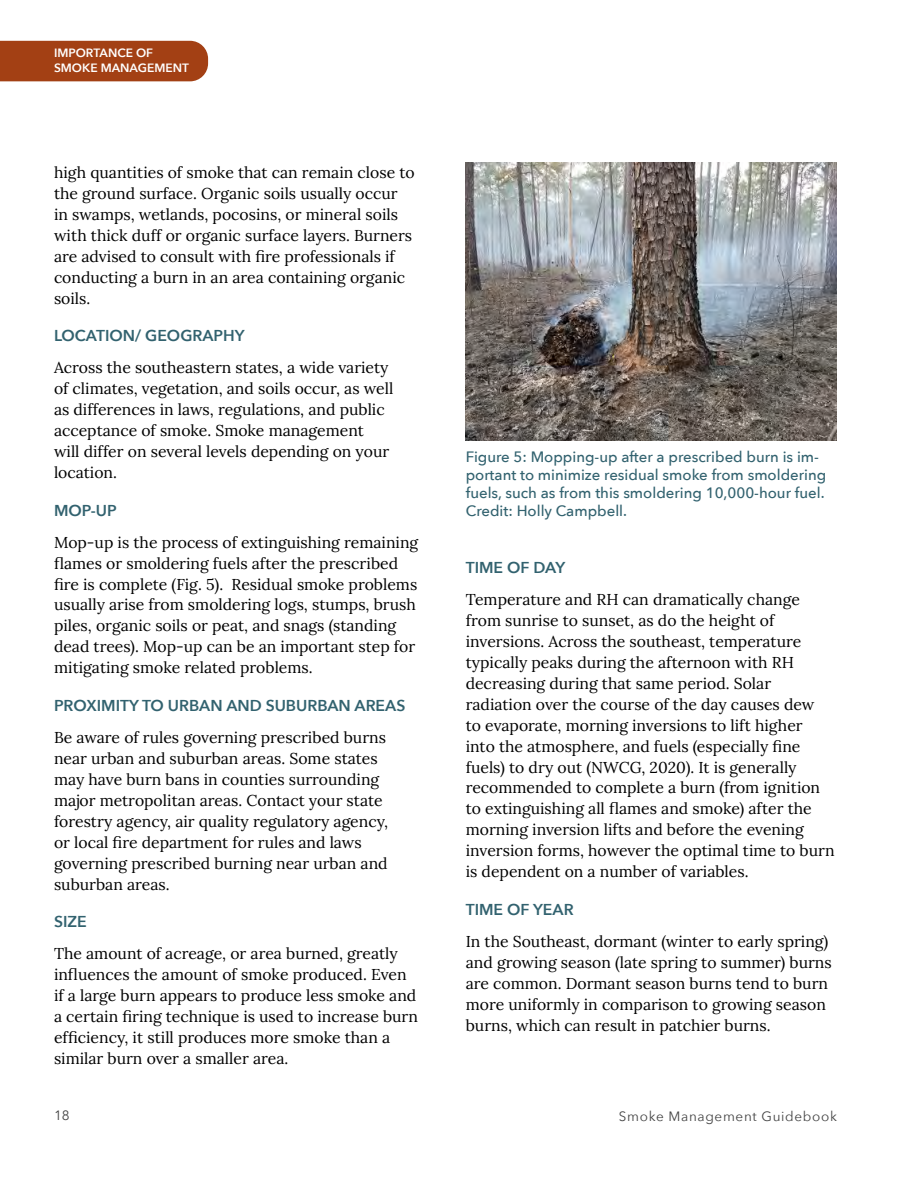
<style>
.page{position:relative;width:918px;height:1188px;background:#fff}
.page>*{position:absolute;margin:0;border:0;box-sizing:border-box;transform-origin:0 0}
.t1{font:15.75px/21px "Lora";color:#000}
.t2{font:600 15.75px "Avenir Next";color:#32626f}
.t3{font:500 15px/18px "Avenir Next";color:#32626f}
.t4{font:13.5px "Avenir Next";letter-spacing:.05em;color:#434343}
.t5{font:13.5px "Avenir Next";color:#424242}
.t6{font:600 12px/15px "Avenir Next";color:#fff}
</style>
<div class="page">
<img style="left:466px;top:162px;width:371px;height:278px">
<div style="left:0;top:41px;width:208px;height:40px;background:#a34014"></div>
<p class="t6" style="left:54px;top:45px;width:136px">IMPORTANCE OF<br>SMOKE MANAGEMENT</p>
<p class="t1" style="left:54px;top:161px;width:362px">high quantities of smoke that can remain close to the ground surface. Organic soils usually occur in swamps, wetlands, pocosins, or mineral soils with thick duff or organic surface layers. Burners are advised to consult with fire professionals if conducting a burn in an area containing organic soils.</p>
<p class="t2" style="left:54px;top:322px;width:192px">LOCATION/ GEOGRAPHY</p>
<p class="t1" style="left:54px;top:356px;width:341px">Across the southeastern states, a wide variety of climates, vegetation, and soils occur, as well as differences in laws, regulations, and public acceptance of smoke. Smoke management<br>will differ on several levels depending on your location.</p>
<p class="t2" style="left:54px;top:497px;width:64px">MOP-UP</p>
<p class="t1" style="left:54px;top:530px;width:366px">Mop-up is the process of extinguishing remaining flames or smoldering fuels after the prescribed fire is complete (Fig. 5). Residual smoke problems usually arise from smoldering logs, stumps, brush piles, organic soils or peat, and snags (standing dead trees). Mop-up can be an important step for mitigating smoke related problems.</p>
<p class="t2" style="left:54px;top:692px;width:353px">PROXIMITY TO URBAN AND SUBURBAN AREAS</p>
<p class="t1" style="left:54px;top:726px;width:336px">Be aware of rules governing prescribed burns near urban and suburban areas. Some states may have burn bans in counties surrounding major metropolitan areas. Contact your state forestry agency, air quality regulatory agency, or local fire department for rules and laws governing prescribed burning near urban and suburban areas.</p>
<p class="t2" style="left:54px;top:908px;width:34px">SIZE</p>
<p class="t1" style="left:54px;top:942px;width:366px">The amount of acreage, or area burned, greatly influences the amount of smoke produced. Even if a large burn appears to produce less smoke and a certain firing technique is used to increase burn efficiency, it still produces more smoke than a similar burn over a smaller area.</p>
<p class="t3" style="left:466px;top:447px;width:362px">Figure 5: Mopping-up after a prescribed burn is im&shy;portant to minimize residual smoke from smoldering fuels, such as from this smoldering 10,000-hour fuel.<br>Credit: Holly Campbell.</p>
<p class="t2" style="left:466px;top:554px;width:101px">TIME OF DAY</p>
<p class="t1" style="left:466px;top:588px;width:370px">Temperature and RH can dramatically change from sunrise to sunset, as do the height of inversions. Across the southeast, temperature typically peaks during the afternoon with RH decreasing during that same period. Solar radiation over the course of the day causes dew<br>to evaporate, morning inversions to lift higher into the atmosphere, and fuels (especially fine fuels) to dry out (NWCG, 2020). It is generally recommended to complete a burn (from ignition to extinguishing all flames and smoke) after the morning inversion lifts and before the evening inversion forms, however the optimal time to burn is dependent on a number of variables.</p>
<p class="t2" style="left:466px;top:896px;width:109px">TIME OF YEAR</p>
<p class="t1" style="left:466px;top:930px;width:368px">In the Southeast, dormant (winter to early spring) and growing season (late spring to summer) burns are common. Dormant season burns tend to burn more uniformly in comparison to growing season burns, which can result in patchier burns.</p>
<p class="t5" style="left:54px;top:1104px;width:17px">18</p>
<p class="t4" style="left:619px;top:1104px;width:220px">Smoke Management Guidebook</p>
</div>
